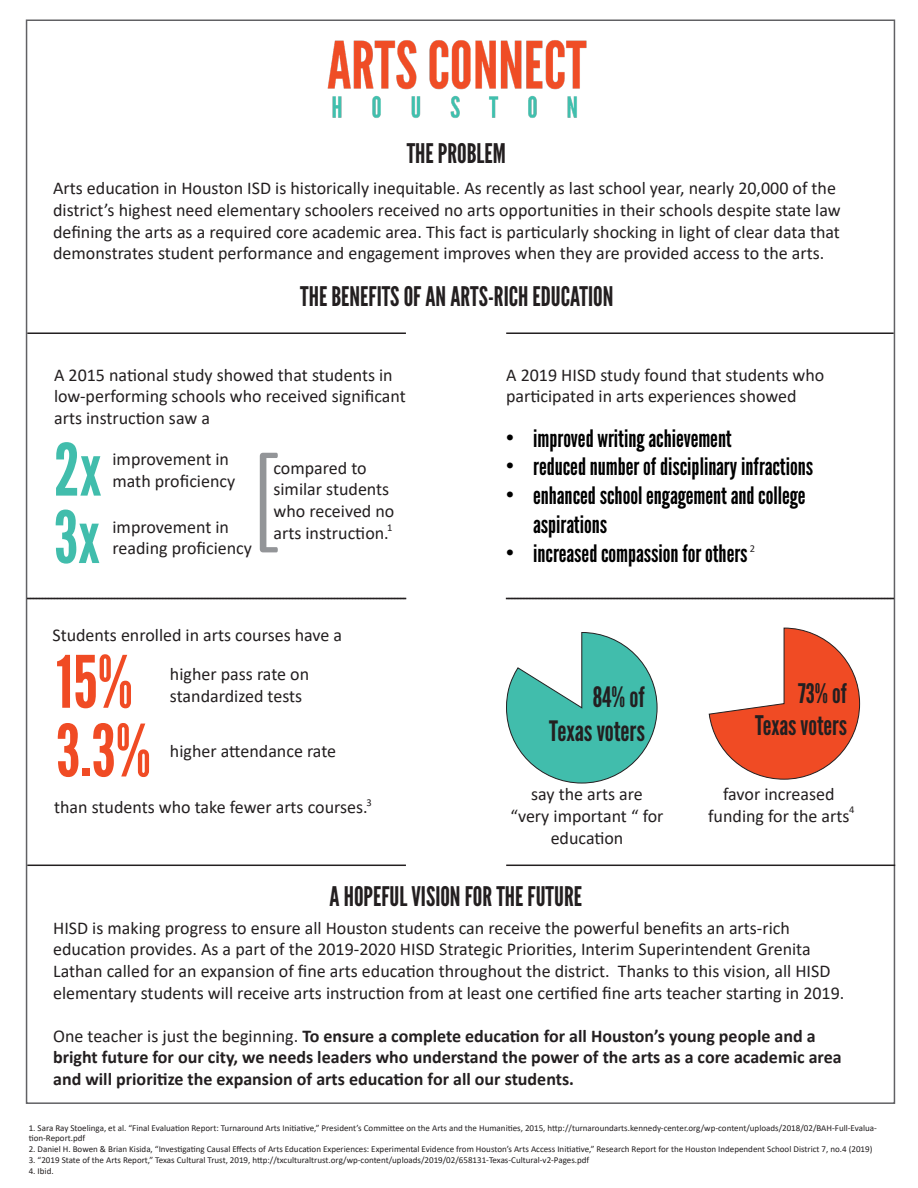
<style>
.page{position:relative;width:918px;height:1188px;background:#fff}
.page>*{position:absolute;margin:0;border:0;box-sizing:border-box;transform-origin:0 0}
.t1{font:300 120px "Calibri";color:#939598}
.t2{font:72px "League Gothic";color:#f04b24}
.t3{font:72px "League Gothic";color:#41bdac}
.t4{font:28.05px "League Gothic";letter-spacing:-.005em;color:#231f20}
.t5{font:27px "League Gothic";color:#231f20}
.t6{font:24px/28.8px "League Gothic";color:#000}
.t7{font:18px/21.6px "Calibri";color:#231f20}
.t8{font:700 18px/21.6px "Calibri";color:#231f20}
.t9{font:10.5px "Calibri";color:#231f20}
.t10{font:9px/10.8px "Calibri";color:#231f20}
.s1{font-weight:400}
</style>
<div class="page">
<img style="left:328px;top:40px;width:259px;height:78px">
<svg style="left:27px;top:597px;width:379px;height:3px"></svg>
<svg style="left:506px;top:597px;width:388px;height:3px"></svg>
<hr style="left:506px;top:332px;width:388px;height:2px;background:#231f20">
<hr style="left:506px;top:865px;width:389px;height:1px;background:#231f20">
<svg style="left:506px;top:632px;width:152px;height:152px"></svg>
<svg style="left:709px;top:627px;width:151px;height:153px"></svg>
<hr style="left:27px;top:332px;width:379px;height:2px;background:#231f20">
<hr style="left:27px;top:865px;width:379px;height:1px;background:#231f20">
<p class="t5" style="left:407px;top:138px;width:101px">THE PROBLEM</p>
<p class="t7" style="left:53px;top:177px;width:789px">Arts education in Houston ISD is historically inequitable. As recently as last school year, nearly 20,000 of the district’s highest need elementary schoolers received no arts opportunities in their schools despite state law defining the arts as a required core academic area. This fact is particularly shocking in light of clear data that demonstrates student performance and engagement improves when they are provided access to the arts.</p>
<p class="t5" style="left:300px;top:280px;width:315px">THE BENEFITS OF AN ARTS-RICH EDUCATION</p>
<p class="t7" style="left:54px;top:364px;width:353px">A 2015 national study showed that students in low-performing schools who received significant arts instruction saw a</p>
<p class="t7" style="left:273px;top:457px;width:122px">compared to similar students who received no arts instruction.</p>
<p class="t3" style="left:54px;top:427px;width:49px">2x</p>
<p class="t3" style="left:54px;top:494px;width:47px">3x</p>
<p class="t1" style="left:248px;top:420px;width:37px">[</p>
<p class="t7" style="left:112px;top:448px;width:124px">improvement in math proficiency</p>
<p class="t7" style="left:112px;top:515px;width:141px">improvement in reading proficiency</p>
<p class="t9" style="left:387px;top:520px;width:7px">1</p>
<p class="t7" style="left:52px;top:624px;width:291px">Students enrolled in arts courses have a</p>
<p class="t7" style="left:170px;top:663px;width:141px">higher pass rate on standardized tests</p>
<p class="t2" style="left:56px;top:639px;width:78px">15%</p>
<p class="t2" style="left:56px;top:708px;width:96px">3.3%</p>
<p class="t7" style="left:170px;top:740px;width:168px">higher attendance rate</p>
<p class="t9" style="left:367px;top:796px;width:7px">3</p>
<p class="t7" style="left:54px;top:796px;width:315px">than students who take fewer arts courses.</p>
<p class="t7" style="left:506px;top:364px;width:320px">A 2019 HISD study found that students who participated in arts experiences showed</p>
<p class="t6" style="left:506px;top:424px;width:227px">• improved writing achievement</p>
<p class="t6" style="left:506px;top:452px;width:308px">• reduced number of disciplinary infractions</p>
<p class="t6" style="left:533px;top:481px;width:274px;text-indent:-27px">• enhanced school engagement and college aspirations</p>
<p class="t6" style="left:506px;top:539px;width:243px">• increased compassion for others</p>
<p class="t9" style="left:750px;top:541px;width:7px">2</p>
<p class="t4" style="left:593px;top:680px;width:54px">84% of</p>
<p class="t4" style="left:549px;top:714px;width:97px">Texas voters</p>
<p class="t5" style="left:798px;top:677px;width:50px">73% of</p>
<p class="t5" style="left:755px;top:710px;width:94px">Texas voters</p>
<p class="t7" style="left:511px;top:783px;width:155px;text-align:center">say the arts are “very important “ for education</p>
<p class="t7" style="left:708px;top:783px;width:143px;text-align:center">favor increased funding for the arts</p>
<p class="t9" style="left:849px;top:802px;width:7px">4</p>
<p class="t5" style="left:330px;top:880px;width:254px">A HOPEFUL VISION FOR THE FUTURE</p>
<p class="t7" style="left:53px;top:917px;width:793px">HISD is making progress to ensure all Houston students can receive the powerful benefits an arts-rich education provides. As a part of the 2019-2020 HISD Strategic Priorities, Interim Superintendent Grenita Lathan called for an expansion of fine arts education throughout the district. Thanks to this vision, all HISD elementary students will receive arts instruction from at least one certified fine arts teacher starting in 2019.</p>
<p class="t8" style="left:53px;top:1025px;width:790px"><span class="s1">One teacher is just the beginning.</span> To ensure a complete education for all Houston’s young people and a bright future for our city, we needs leaders who understand the power of the arts as a core academic area and will prioritize the expansion of arts education for all our students.</p>
<p class="t10" style="left:29px;top:1122px;width:850px">1. Sara Ray Stoelinga, et al. “Final Evaluation Report: Turnaround Arts Initiative,” President’s Committee on the Arts and the Humanities, 2015, http://turnaroundarts.kennedy-center.org/wp-content/uploads/2018/02/BAH-Full-Evalua&shy;tion-Report.pdf</p>
<p class="t10" style="left:29px;top:1144px;width:845px">2. Daniel H. Bowen &amp; Brian Kisida, “Investigating Causal Effects of Arts Education Experiences: Experimental Evidence from Houston’s Arts Access Initiative,” Research Report for the Houston Independent School District 7, no.4 (2019)</p>
<p class="t10" style="left:29px;top:1154px;width:562px">3. “2019 State of the Arts Report,” Texas Cultural Trust, 2019, http://txculturaltrust.org/wp-content/uploads/2019/02/658131-Texas-Cultural-v2-Pages.pdf</p>
<p class="t10" style="left:29px;top:1165px;width:26px">4. Ibid.</p>
</div>
